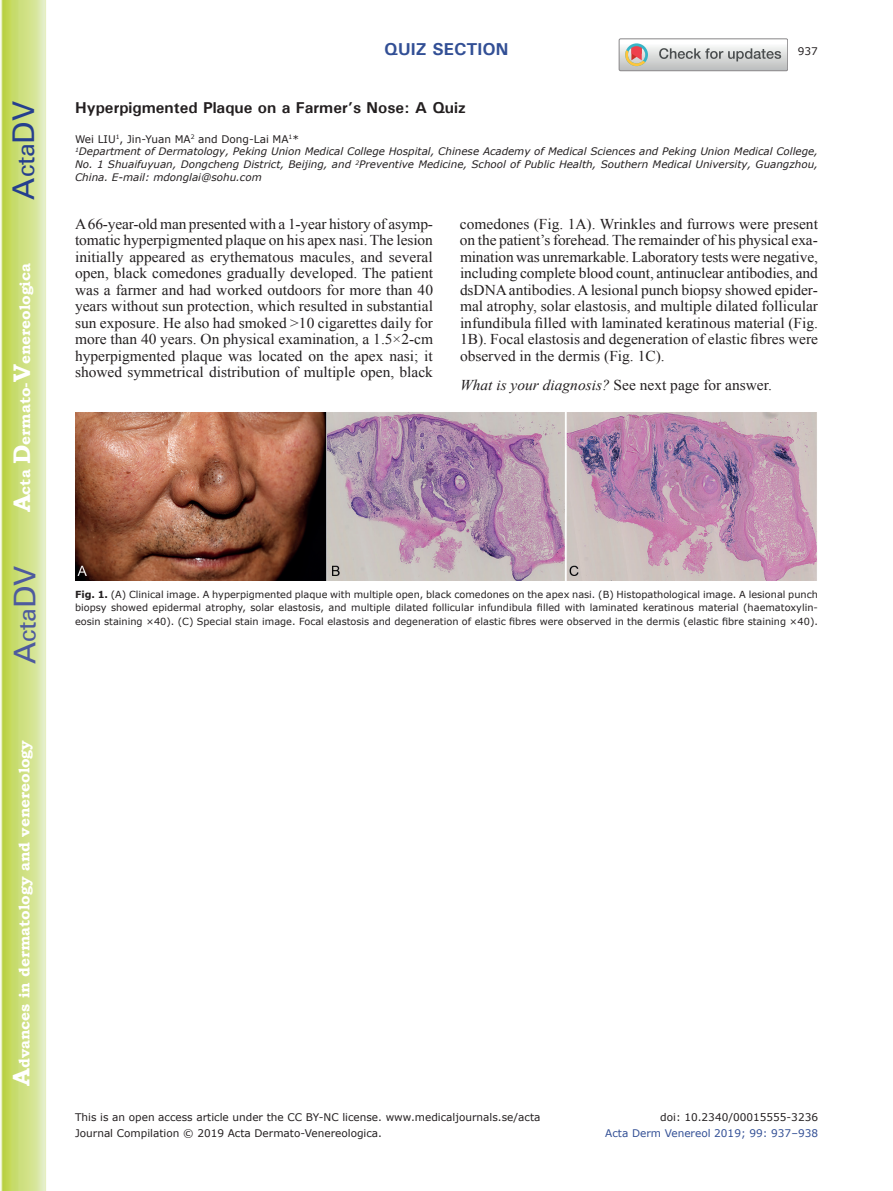
<style>
.page{position:relative;width:893px;height:1191px;background:#fff}
.page>*{position:absolute;margin:0;border:0;box-sizing:border-box;transform-origin:0 0}
.t1{font:30px "Univers";color:#4d5a9e}
.t2{font:30px "Univers";color:#253f8e}
.t3{font:700 17.25px "Univers";color:#324f95}
.t4{font:700 15.75px "Univers";color:#231f20}
.t5{font:15px/16.5px "Times New Roman";color:#231f20;text-align:justify}
.t6{font:700 15px "Bookman Old Style";color:#fff}
.t7{font:10.5px/15.8px "Verdana";color:#231f20}
.t8{font:10.5px "Verdana";color:#324f95}
.t9{font:italic 10.35px/12.8px "Verdana";color:#231f20;text-align:justify}
.t10{font:9.75px/13.5px "Verdana";color:#231f20;text-align:justify}
.s1{font-size:24px}
.s2{font-style:italic}
.s3{font-weight:700}
</style>
<div class="page">
<svg style="left:1px;top:0;width:45px;height:1191px;background:#cfe084"></svg>
<svg style="left:619px;top:39px;width:169px;height:32px"></svg>
<img style="left:75px;top:413px;width:742px;height:168px">
<h1 class="t2" style="left:6px;top:199px;width:100px;rotate:-90deg">A<span class="s1">cta</span>DV</h1>
<p class="t6" style="left:16px;top:512px;width:251px;rotate:-90deg"><span class="s1">A</span>cta <span class="s1">D</span>ermato-<span class="s1">V</span>enereologica</p>
<h1 class="t1" style="left:7px;top:664px;width:100px;rotate:-90deg">A<span class="s1">cta</span>DV</h1>
<p class="t6" style="left:15px;top:1086px;width:347px;rotate:-90deg"><span class="s1">A</span>dvances in dermatology and venereology</p>
<p class="t3" style="left:384px;top:38px;width:126px">QUIZ SECTION</p>
<p class="t7" style="left:798px;top:43px;width:22px">937</p>
<p class="t4" style="left:75px;top:97px;width:392px">Hyperpigmented Plaque on a Farmer’s Nose: A Quiz</p>
<p class="t7" style="left:75px;top:131px;width:226px">Wei LIU<sup>1</sup>, Jin-Yuan MA<sup>2</sup> and Dong-Lai MA<sup>1</sup>*</p>
<p class="t9" style="left:75px;top:145px;width:744px"><sup>1</sup>Department of Dermatology, Peking Union Medical College Hospital, Chinese Academy of Medical Sciences and Peking Union Medical College, No. 1 Shuaifuyuan, Dongcheng District, Beijing, and <sup>2</sup>Preventive Medicine, School of Public Health, Southern Medical University, Guangzhou, China. E-mail: mdonglai@sohu.com</p>
<p class="t5" style="left:75px;top:215px;width:360px">A 66-year-old man presented with a 1-year history of asymp&shy;tomatic hyperpigmented plaque on his apex nasi. The lesion initially appeared as erythematous macules, and several open, black comedones gradually developed. The patient was a farmer and had worked outdoors for more than 40 years without sun protection, which resulted in substantial sun exposure. He also had smoked &gt;10 cigarettes daily for more than 40 years. On physical examination, a 1.5×2-cm hyperpigmented plaque was located on the apex nasi; it showed symmetrical distribution of multiple open, black</p>
<p class="t5" style="left:460px;top:215px;width:360px">comedones (Fig. 1A). Wrinkles and furrows were present on the patient’s forehead. The remainder of his physical exa&shy;mination was unremarkable. Laboratory tests were negative, including complete blood count, antinuclear antibodies, and dsDNA antibodies. A lesional punch biopsy showed epider&shy;mal atrophy, solar elastosis, and multiple dilated follicular infundibula filled with laminated keratinous material (Fig.<br>1B). Focal elastosis and degeneration of elastic fibres were observed in the dermis (Fig. 1C).</p>
<p class="t5" style="left:460px;top:376px;width:313px"><span class="s2">What is your diagnosis?</span> See next page for answer.</p>
<p class="t10" style="left:75px;top:587px;width:744px"><span class="s3">Fig. 1.</span> (A) Clinical image. A hyperpigmented plaque with multiple open, black comedones on the apex nasi. (B) Histopathological image. A lesional punch biopsy showed epidermal atrophy, solar elastosis, and multiple dilated follicular infundibula filled with laminated keratinous material (haematoxylin&shy;eosin staining ×40). (C) Special stain image. Focal elastosis and degeneration of elastic fibres were observed in the dermis (elastic fibre staining ×40).</p>
<p class="t7" style="left:75px;top:1109px;width:467px">This is an open access article under the CC BY-NC license. www.medicaljournals.se/acta<br>Journal Compilation © 2019 Acta Dermato-Venereologica.</p>
<p class="t7" style="left:660px;top:1109px;width:159px">doi: 10.2340/00015555-3236</p>
<p class="t8" style="left:605px;top:1126px;width:214px">Acta Derm Venereol 2019; 99: 937–938</p>
</div>
